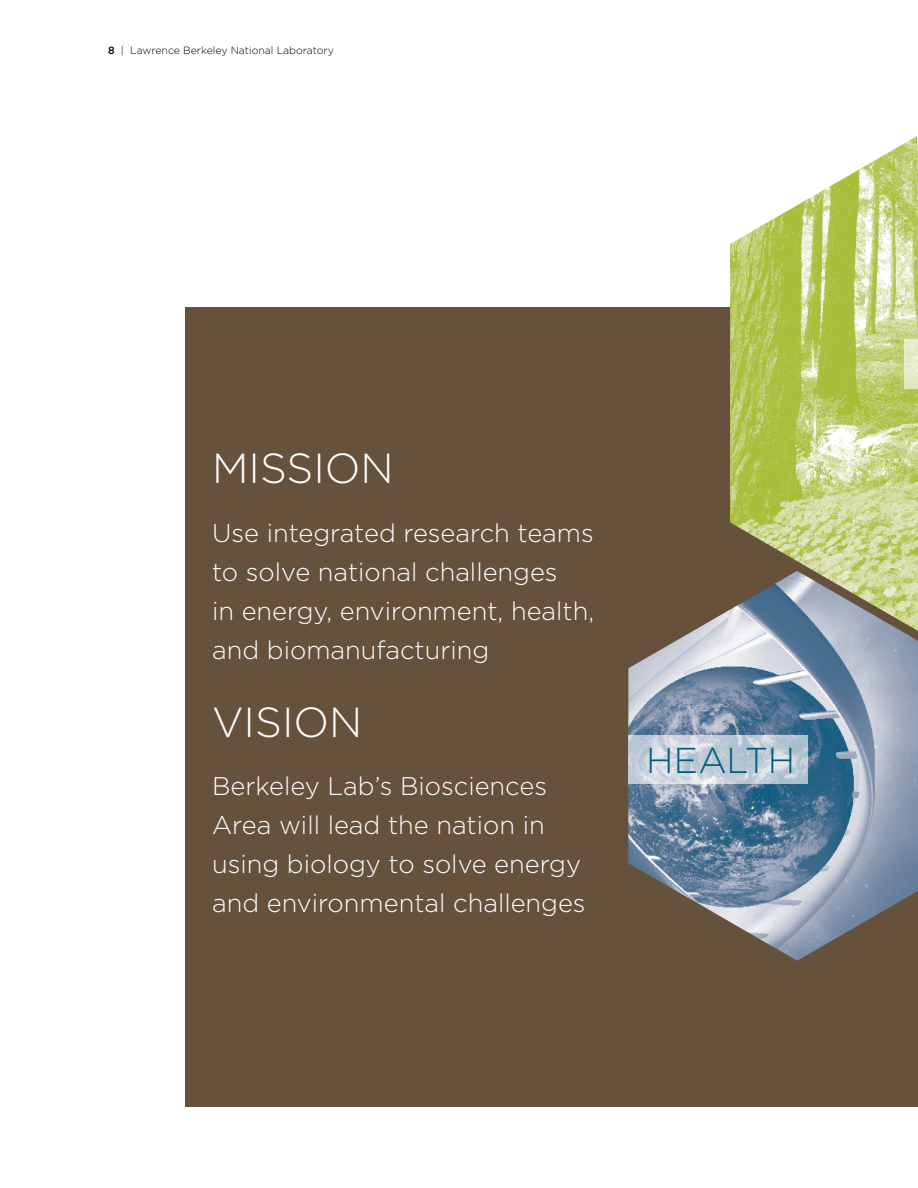
<style>
.page{position:relative;width:918px;height:1188px;background:#fff}
.page>*{position:absolute;margin:0;border:0;box-sizing:border-box;transform-origin:0 0}
.Body___Intro{font:300 42px "Gotham";color:#fff}
.H1___All_Caps_NON_TO{font:300 36px "Gotham";letter-spacing:-.005em;color:#005b7e}
.Body___Intro-2{font:300 25.5px/39px "Gotham";color:#fff}
.t1{font:300 10.5px "Gotham";color:#000}
.s1{font-weight:500}
</style>
<div class="page">
<div style="left:185px;top:308px;width:733px;height:799px;background:#66513d"></div>
<img style="left:628px;top:609px;width:290px;height:352px">
<svg style="left:628px;top:735px;width:179px;height:49px;background:#c5cfda"></svg>
<img style="left:730px;top:136px;width:188px;height:495px">
<svg style="left:904px;top:339px;width:14px;height:49px"></svg>
<p class="t1" style="left:108px;top:44px;width:227px"><span class="s1">8</span> | Lawrence Berkeley National Laboratory</p>
<p class="Body___Intro" style="left:212px;top:442px;width:183px">MISSION</p>
<p class="Body___Intro-2" style="left:212px;top:512px;width:384px">Use integrated research teams to solve national challenges<br>in energy, environment, health, and biomanufacturing</p>
<p class="Body___Intro" style="left:212px;top:695px;width:152px">VISION</p>
<p class="Body___Intro-2" style="left:212px;top:766px;width:375px">Berkeley Lab’s Biosciences<br>Area will lead the nation in using biology to solve energy and environmental challenges</p>
<p class="H1___All_Caps_NON_TO" style="left:646px;top:738px;width:150px">HEALTH</p>
</div>
